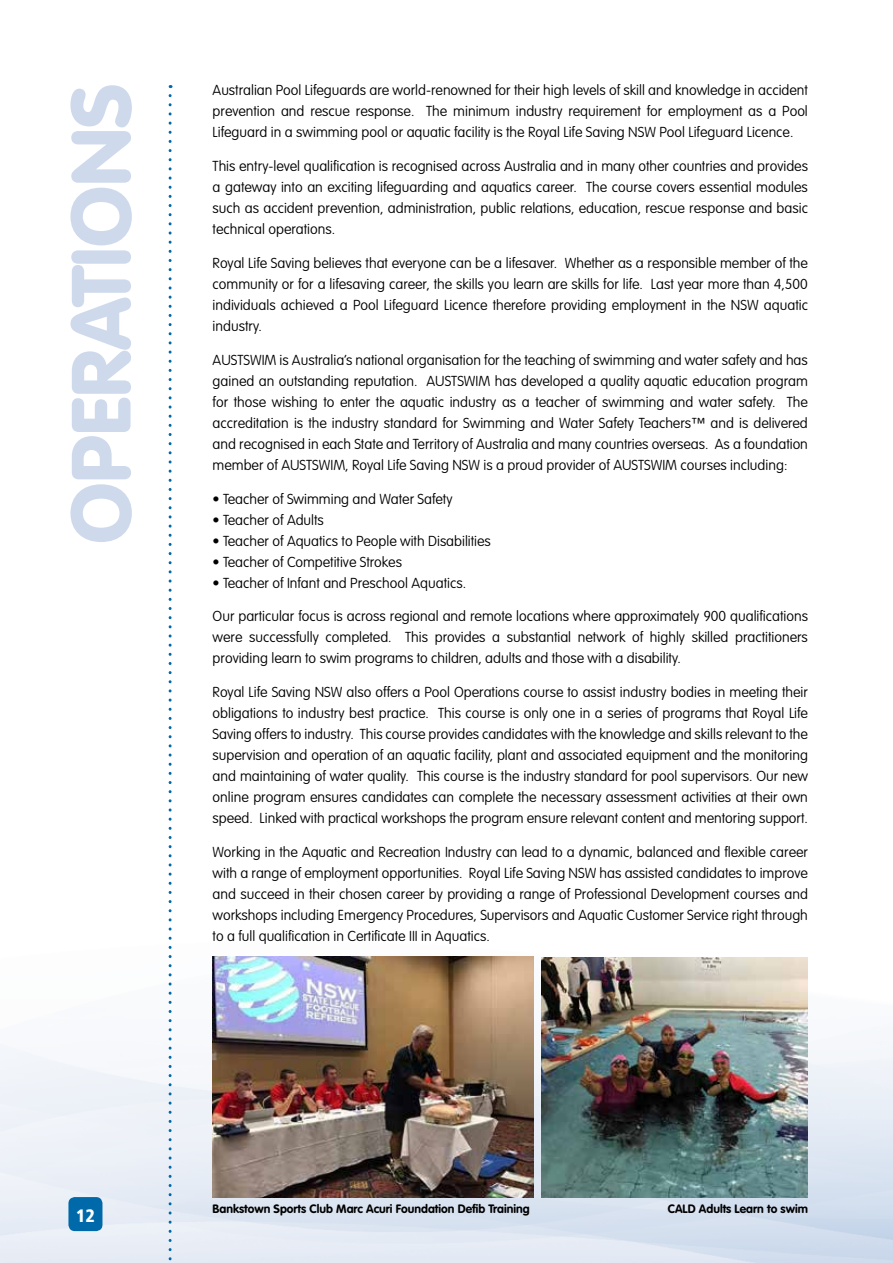
<style>
.page{position:relative;width:893px;height:1263px;background:#fff}
.page>*{position:absolute;margin:0;border:0;box-sizing:border-box;transform-origin:0 0}
.t1{font:900 82.5px "VAG Rounded";color:#cedaec}
.t2{font:900 condensed 18px "Frutiger";color:#fff}
.t3{font:100 14.25px/21px "VAG Rounded";color:#000;text-align:justify}
.t4{font:700 12px "VAG Rounded";color:#000}
</style>
<div class="page">
<img style="left:0;top:552px;width:893px;height:711px">
<div style="left:68px;top:1197px;width:34px;height:34px;background:#0069aa;border-radius:6px"></div>
<svg style="left:169px;top:96px;width:3px;height:1167px"></svg>
<img style="left:213px;top:957px;width:320px;height:240px">
<img style="left:541px;top:958px;width:267px;height:239px">
<h1 class="t1" style="left:52px;top:544px;width:462px;rotate:-90deg">OPERATIONS</h1>
<p class="t3" style="left:213px;top:80px;width:597px">Australian Pool Lifeguards are world-renowned for their high levels of skill and knowledge in accident prevention and rescue response. The minimum industry requirement for employment as a Pool Lifeguard in a swimming pool or aquatic facility is the Royal Life Saving NSW Pool Lifeguard Licence.</p>
<p class="t3" style="left:213px;top:156px;width:597px">This entry-level qualification is recognised across Australia and in many other countries and provides a gateway into an exciting lifeguarding and aquatics career. The course covers essential modules such as accident prevention, administration, public relations, education, rescue response and basic technical operations.</p>
<p class="t3" style="left:213px;top:253px;width:597px">Royal Life Saving believes that everyone can be a lifesaver. Whether as a responsible member of the community or for a lifesaving career, the skills you learn are skills for life. Last year more than 4,500 individuals achieved a Pool Lifeguard Licence therefore providing employment in the NSW aquatic industry.</p>
<p class="t3" style="left:213px;top:350px;width:597px">AUSTSWIM is Australia’s national organisation for the teaching of swimming and water safety and has gained an outstanding reputation. AUSTSWIM has developed a quality aquatic education program for those wishing to enter the aquatic industry as a teacher of swimming and water safety. The accreditation is the industry standard for Swimming and Water Safety Teachers™ and is delivered and recognised in each State and Territory of Australia and many countries overseas. As a foundation member of AUSTSWIM, Royal Life Saving NSW is a proud provider of AUSTSWIM courses including:</p>
<p class="t3" style="left:213px;top:489px;width:241px">• Teacher of Swimming and Water Safety</p>
<p class="t3" style="left:213px;top:510px;width:113px">• Teacher of Adults</p>
<p class="t3" style="left:213px;top:531px;width:280px">• Teacher of Aquatics to People with Disabilities</p>
<p class="t3" style="left:213px;top:552px;width:191px">• Teacher of Competitive Strokes</p>
<p class="t3" style="left:213px;top:573px;width:255px">• Teacher of Infant and Preschool Aquatics.</p>
<p class="t3" style="left:213px;top:606px;width:597px">Our particular focus is across regional and remote locations where approximately 900 qualifications were successfully completed. This provides a substantial network of highly skilled practitioners providing learn to swim programs to children, adults and those with a disability.</p>
<p class="t3" style="left:213px;top:682px;width:597px">Royal Life Saving NSW also offers a Pool Operations course to assist industry bodies in meeting their obligations to industry best practice. This course is only one in a series of programs that Royal Life Saving offers to industry. This course provides candidates with the knowledge and skills relevant to the supervision and operation of an aquatic facility, plant and associated equipment and the monitoring and maintaining of water quality. This course is the industry standard for pool supervisors. Our new online program ensures candidates can complete the necessary assessment activities at their own speed. Linked with practical workshops the program ensure relevant content and mentoring support.</p>
<p class="t3" style="left:213px;top:842px;width:597px">Working in the Aquatic and Recreation Industry can lead to a dynamic, balanced and flexible career with a range of employment opportunities. Royal Life Saving NSW has assisted candidates to improve and succeed in their chosen career by providing a range of Professional Development courses and workshops including Emergency Procedures, Supervisors and Aquatic Customer Service right through to a full qualification in Certificate III in Aquatics.</p>
<p class="t2" style="left:76px;top:1204px;width:20px">12</p>
<p class="t4" style="left:213px;top:1202px;width:318px">Bankstown Sports Club Marc Acuri Foundation Defib Training</p>
<p class="t4" style="left:668px;top:1202px;width:142px">CALD Adults Learn to swim</p>
</div>
